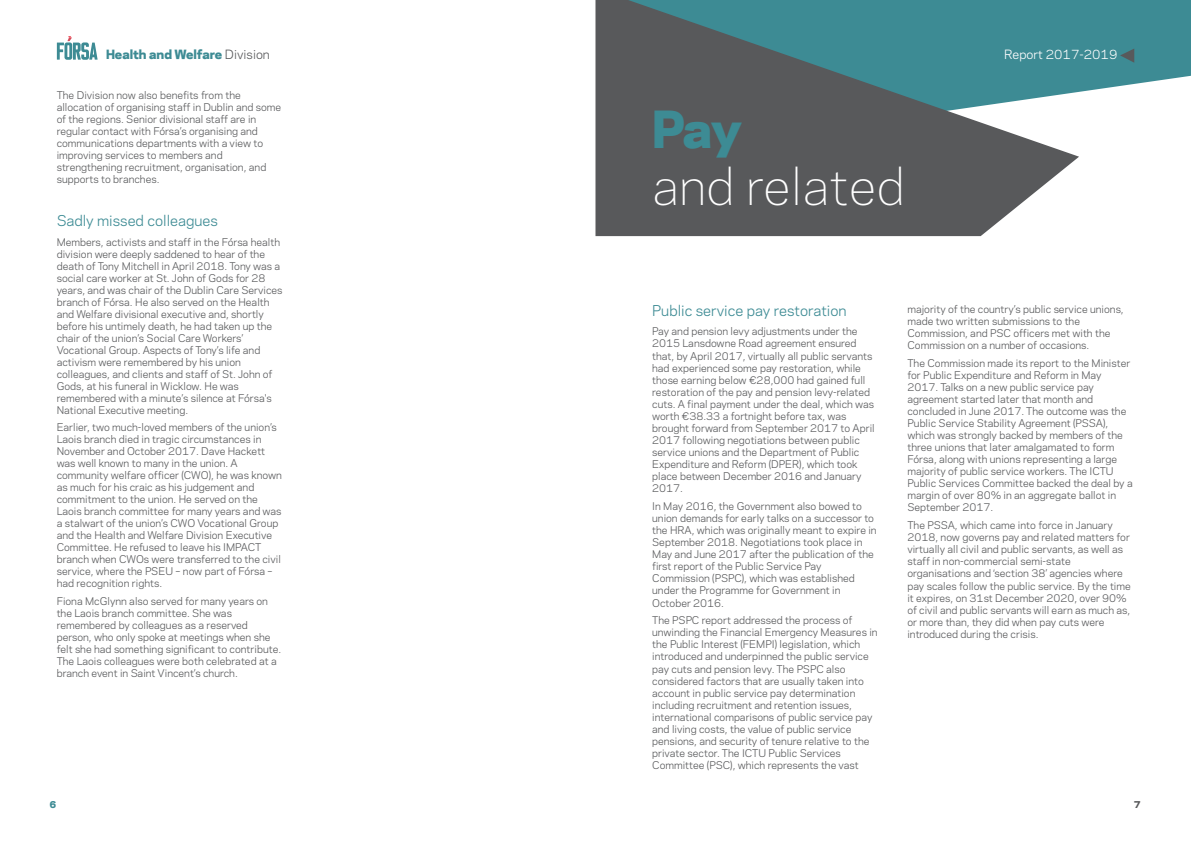
<style>
.page{position:relative;width:1191px;height:842px;background:#fff}
.page>*{position:absolute;margin:0;border:0;box-sizing:border-box;transform-origin:0 0}
.t1{font:300 48px/57.6px "Polaris";color:#fff}
.t2{font:14px "Polaris";color:#3d8b94}
.t3{font:800 12px "Polaris";color:#3d8b94}
.t4{font:12px "Polaris";color:#fff}
.t5{font:10px/12.1px "Polaris";color:#58595b}
.t6{font:800 9px "Polaris";color:#3d8b94}
.t7{font:800 9px "Polaris";color:#58595b}
.s1{font-weight:400;color:#58595b}
.s2{font-weight:800;color:#3d8b94}
</style>
<div class="page">
<svg style="left:1079px;top:0;width:112px;height:92px;background:#4e959d"></svg>
<svg style="left:595px;top:0;width:484px;height:236px;background:#5d7276"></svg>
<svg style="left:1120px;top:49px;width:14px;height:14px"></svg>
<svg style="left:57px;top:36px;width:41px;height:24px"></svg>
<p class="t3" style="left:106px;top:48px;width:165px">Health and Welfare <span class="s1">Division</span></p>
<p class="t5" style="left:57px;top:90px;width:226px">The Division now also benefits from the allocation of organising staff in Dublin and some of the regions. Senior divisional staff are in regular contact with Fórsa’s organising and communications departments with a view to improving services to members and strengthening recruitment, organisation, and supports to branches.</p>
<p class="t2" style="left:57px;top:215px;width:163px">Sadly missed colleagues</p>
<p class="t5" style="left:57px;top:237px;width:227px">Members, activists and staff in the Fórsa health division were deeply saddened to hear of the death of Tony Mitchell in April 2018. Tony was a social care worker at St. John of Gods for 28 years, and was chair of the Dublin Care Services branch of Fórsa. He also served on the Health and Welfare divisional executive and, shortly before his untimely death, he had taken up the chair of the union’s Social Care Workers’ Vocational Group. Aspects of Tony’s life and activism were remembered by his union colleagues, and clients and staff of St. John of Gods, at his funeral in Wicklow. He was remembered with a minute’s silence at Fórsa's National Executive meeting.</p>
<p class="t5" style="left:57px;top:422px;width:227px">Earlier, two much-loved members of the union’s Laois branch died in tragic circumstances in November and October 2017. Dave Hackett was well known to many in the union. A community welfare officer (CWO), he was known as much for his craic as his judgement and commitment to the union. He served on the Laois branch committee for many years and was a stalwart of the union’s CWO Vocational Group and the Health and Welfare Division Executive Committee. He refused to leave his IMPACT branch when CWOs were transferred to the civil service, where the PSEU – now part of Fórsa – had recognition rights.</p>
<p class="t5" style="left:57px;top:596px;width:226px">Fiona McGlynn also served for many years on the Laois branch committee. She was remembered by colleagues as a reserved person, who only spoke at meetings when she felt she had something significant to contribute.<br>The Laois colleagues were both celebrated at a branch event in Saint Vincent’s church.</p>
<p class="t6" style="left:50px;top:799px;width:8px">6</p>
<p class="t1" style="left:652px;top:102px;width:254px"><span class="s2">Pay<br></span>and related</p>
<p class="t4" style="left:1004px;top:50px;width:115px">Report 2017-2019</p>
<p class="t2" style="left:652px;top:305px;width:196px">Public service pay restoration</p>
<p class="t5" style="left:652px;top:326px;width:224px">Pay and pension levy adjustments under the 2015 Lansdowne Road agreement ensured that, by April 2017, virtually all public servants had experienced some pay restoration, while those earning below €28,000 had gained full restoration of the pay and pension levy-related cuts. A final payment under the deal, which was worth €38.33 a fortnight before tax, was brought forward from September 2017 to April 2017 following negotiations between public service unions and the Department of Public Expenditure and Reform (DPER), which took place between December 2016 and January 2017.</p>
<p class="t5" style="left:652px;top:501px;width:226px">In May 2016, the Government also bowed to union demands for early talks on a successor to the HRA, which was originally meant to expire in September 2018. Negotiations took place in May and June 2017 after the publication of the first report of the Public Service Pay Commission (PSPC), which was established under the Programme for Government in October 2016.</p>
<p class="t5" style="left:652px;top:615px;width:227px">The PSPC report addressed the process of unwinding the Financial Emergency Measures in the Public Interest (FEMPI) legislation, which introduced and underpinned the public service pay cuts and pension levy. The PSPC also considered factors that are usually taken into account in public service pay determination including recruitment and retention issues, international comparisons of public service pay and living costs, the value of public service pensions, and security of tenure relative to the private sector. The ICTU Public Services Committee (PSC), which represents the vast</p>
<p class="t5" style="left:907px;top:304px;width:218px">majority of the country’s public service unions, made two written submissions to the Commission, and PSC officers met with the Commission on a number of occasions.</p>
<p class="t5" style="left:907px;top:358px;width:227px">The Commission made its report to the Minister for Public Expenditure and Reform in May 2017. Talks on a new public service pay agreement started later that month and concluded in June 2017. The outcome was the Public Service Stability Agreement (PSSA), which was strongly backed by members of the three unions that later amalgamated to form Fórsa, along with unions representing a large majority of public service workers. The ICTU Public Services Committee backed the deal by a margin of over 80% in an aggregate ballot in September 2017.</p>
<p class="t5" style="left:907px;top:520px;width:225px">The PSSA, which came into force in January 2018, now governs pay and related matters for virtually all civil and public servants, as well as staff in non-commercial semi-state organisations and ‘section 38’ agencies where pay scales follow the public service. By the time it expires, on 31st December 2020, over 90% of civil and public servants will earn as much as, or more than, they did when pay cuts were introduced during the crisis.</p>
<p class="t7" style="left:1134px;top:799px;width:8px">7</p>
</div>
